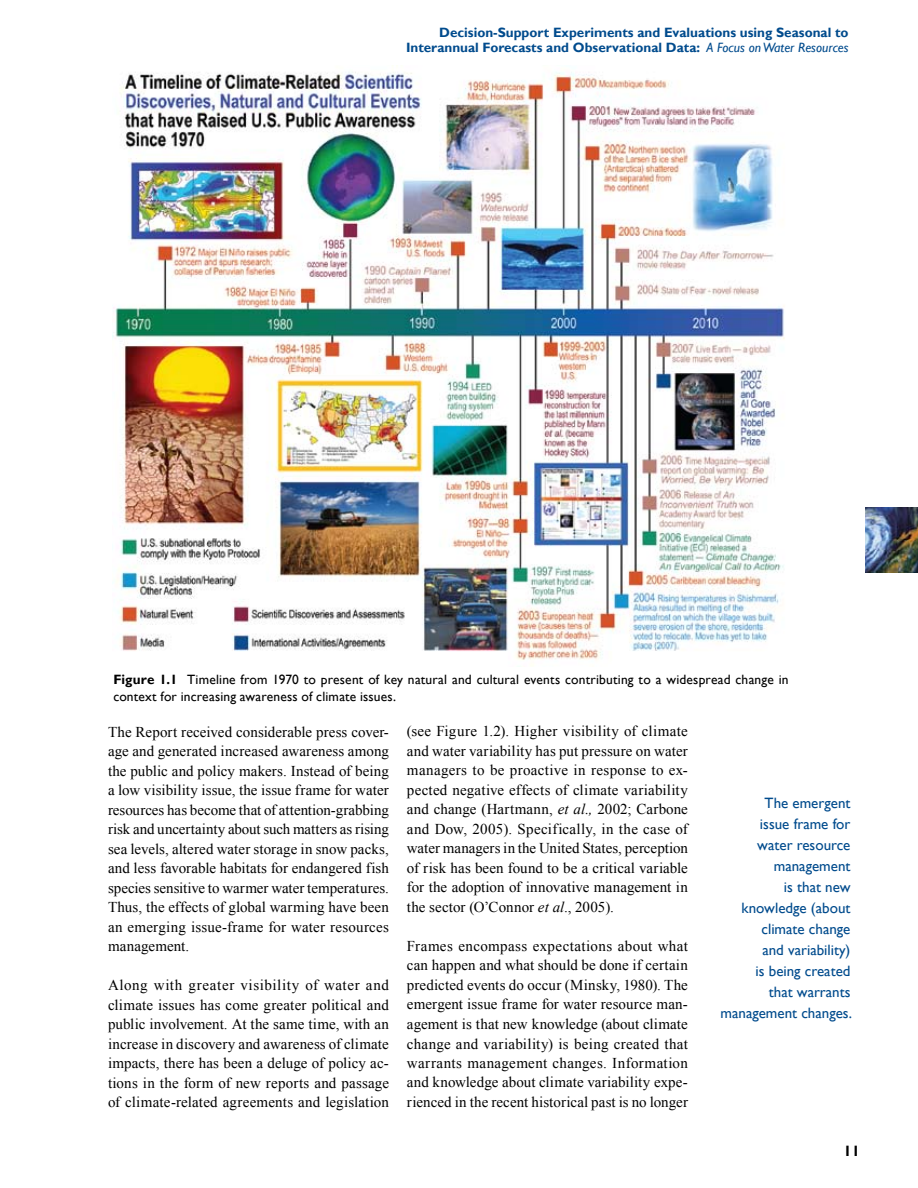
<style>
.page{position:relative;width:918px;height:1188px;background:#fff}
.page>*{position:absolute;margin:0;border:0;box-sizing:border-box;transform-origin:0 0}
.t1{font:15px/19.5px "Times New Roman";letter-spacing:.01em;color:#000;text-align:justify}
.t2{font:15px/21px "Gill Sans";color:#004b8d;text-align:right}
.t3{font:700 15px "Gill Sans";color:#000}
.t4{font:13.5px/16.5px "Gill Sans";letter-spacing:.015em;color:#000}
.t5{font:700 13.5px/15px "Gill Sans";color:#004b8d;text-align:right}
.s1{font-weight:400;font-style:italic}
.s2{font-weight:700}
.s3{font-style:italic}
</style>
<div class="page">
<img style="left:865px;top:507px;width:53px;height:65px">
<img style="left:113px;top:72px;width:672px;height:594px">
<p class="t5" style="left:406px;top:25px;width:444px">Decision-Support Experiments and Evaluations using Seasonal to<br>Interannual Forecasts and Observational Data: <span class="s1">A Focus on Water Resources</span></p>
<p class="t4" style="left:113px;top:672px;width:677px"><span class="s2">Figure 1.1</span> Timeline from 1970 to present of key natural and cultural events contributing to a widespread change in context for increasing awareness of climate issues.</p>
<p class="t1" style="left:108px;top:722px;width:283px">The Report received considerable press cover&shy;age and generated increased awareness among the public and policy makers. Instead of being a low visibility issue, the issue frame for water resources has become that of attention-grabbing risk and uncertainty about such matters as rising sea levels, altered water storage in snow packs, and less favorable habitats for endangered fish species sensitive to warmer water temperatures.<br>Thus, the effects of global warming have been an emerging issue-frame for water resources management.</p>
<p class="t1" style="left:108px;top:975px;width:283px">Along with greater visibility of water and climate issues has come greater political and public involvement. At the same time, with an increase in discovery and awareness of climate impacts, there has been a deluge of policy ac&shy;tions in the form of new reports and passage of climate-related agreements and legislation</p>
<p class="t1" style="left:407px;top:721px;width:283px">(see Figure 1.2). Higher visibility of climate and water variability has put pressure on water managers to be proactive in response to ex&shy;pected negative effects of climate variability and change (Hartmann, <span class="s3">et al.,</span> 2002; Carbone and Dow, 2005). Specifically, in the case of water managers in the United States, perception of risk has been found to be a critical variable for the adoption of innovative management in the sector (O’Connor <span class="s3">et al</span>., 2005).</p>
<p class="t1" style="left:407px;top:936px;width:283px">Frames encompass expectations about what can happen and what should be done if certain predicted events do occur (Minsky, 1980). The emergent issue frame for water resource man&shy;agement is that new knowledge (about climate change and variability) is being created that warrants management changes. Information and knowledge about climate variability expe&shy;rienced in the recent historical past is no longer</p>
<p class="t2" style="left:721px;top:792px;width:133px">The emergent<br>issue frame for<br>water resource management<br>is that new knowledge (about climate change<br>and variability)<br>is being created<br>that warrants management changes.</p>
<p class="t3" style="left:843px;top:1142px;width:18px">11</p>
</div>
